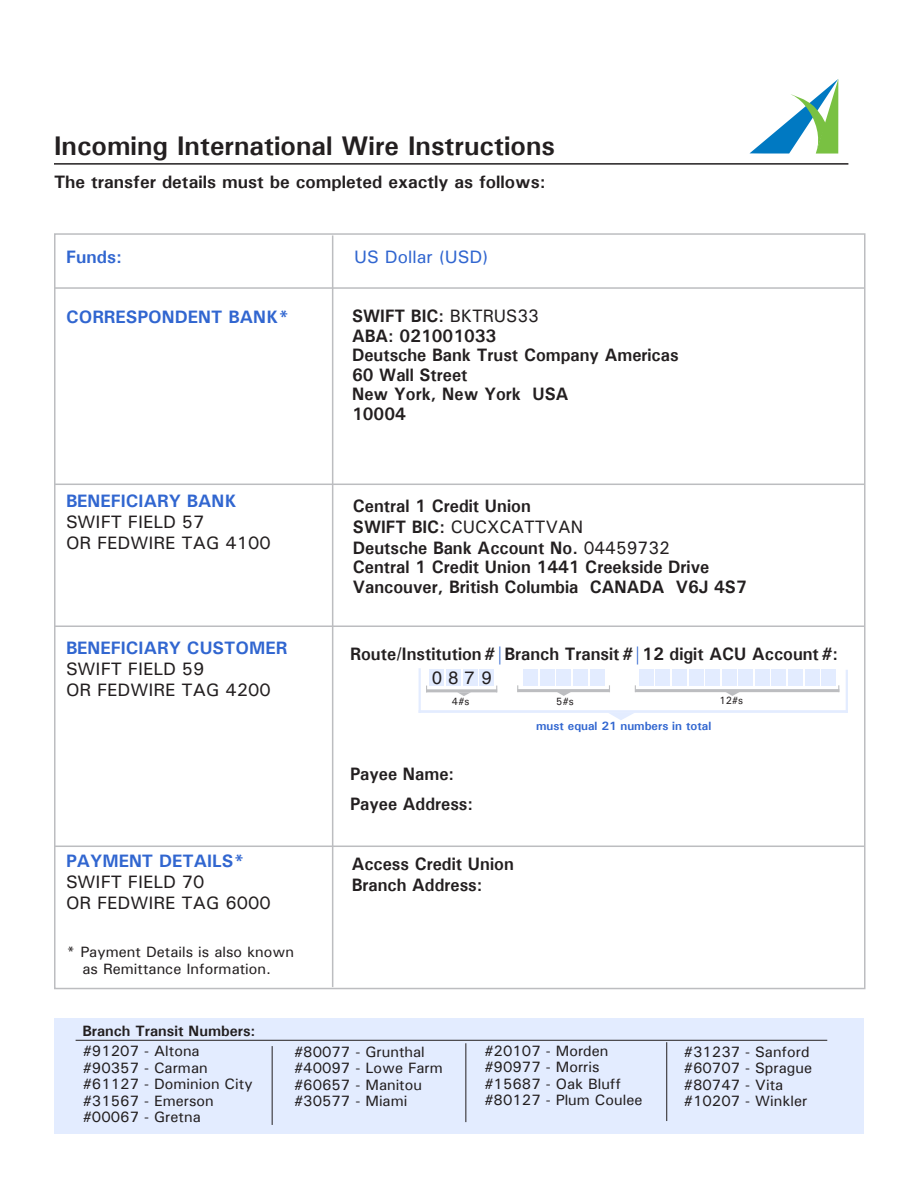
<style>
.page{position:relative;width:918px;height:1188px;background:#fff}
.page>*{position:absolute;margin:0;border:0;box-sizing:border-box;transform-origin:0 0}
.t1{font:700 27px "Univers ATT";color:#231f20}
.t2{font:700 18px "Univers ATT";color:#231f20;scale:.95 1}
.t3{font:18px "Univers ATT";color:#231f20}
.t4{font:700 18px "Univers ATT";color:#3166d0}
.t5{font:700 18px "Univers ATT";color:#231f20}
.t6{font:18px "Univers ATT";color:#231f20;scale:.95 1}
.t7{font:18px "Univers ATT";color:#3166d0}
.t8{font:18px "Helvetica";color:#231f20}
.t9{font:15px "Univers ATT";color:#231f20}
.t10{font:700 15px "Univers ATT";color:#231f20}
.t11{font:700 12px "Univers ATT";color:#3166d0}
.t12{font:10.5px "Univers ATT";color:#231f20;scale:.95 1}
.s1{font-weight:400}
.s2{font-weight:700}
.s3{color:#3166d0}
</style>
<div class="page">
<div style="left:54px;top:1018px;width:810px;height:116px;background:#e3ecff"></div>
<hr style="left:54px;top:163px;width:794px;height:2px;background:#231f20">
<svg style="left:750px;top:79px;width:88px;height:75px"></svg>
<hr style="left:54px;top:484px;width:810px;height:1px;background:#bcbdc0">
<hr style="left:54px;top:287px;width:810px;height:2px;background:#bcbdc0">
<hr style="left:54px;top:626px;width:810px;height:1px;background:#bcbdc0">
<hr style="left:54px;top:846px;width:810px;height:1px;background:#bcbdc0">
<hr style="left:332px;top:235px;width:1px;height:752px;background:#bcbdc0">
<hr style="left:272px;top:1046px;width:1px;height:79px;background:#231f20">
<hr style="left:465px;top:1043px;width:1px;height:79px;background:#231f20">
<hr style="left:666px;top:1042px;width:1px;height:79px;background:#231f20">
<hr style="left:76px;top:1040px;width:751px;height:1px;background:#231f20">
<svg style="left:421px;top:710px;width:425px;height:10px"></svg>
<hr style="left:846px;top:670px;width:2px;height:43px;background:#e3ecff">
<hr style="left:419px;top:668px;width:2px;height:45px;background:#e3ecff">
<svg style="left:426px;top:686px;width:71px;height:10px"></svg>
<svg style="left:517px;top:685px;width:93px;height:11px"></svg>
<svg style="left:635px;top:685px;width:204px;height:11px"></svg>
<div style="left:639px;top:669px;width:15px;height:17px;background:#e3ecff"></div>
<div style="left:656px;top:669px;width:14px;height:17px;background:#e3ecff"></div>
<div style="left:672px;top:669px;width:15px;height:17px;background:#e3ecff"></div>
<div style="left:689px;top:669px;width:14px;height:17px;background:#e3ecff"></div>
<div style="left:706px;top:669px;width:14px;height:17px;background:#e3ecff"></div>
<div style="left:722px;top:669px;width:15px;height:17px;background:#e3ecff"></div>
<div style="left:738px;top:669px;width:15px;height:17px;background:#e3ecff"></div>
<div style="left:755px;top:669px;width:14px;height:17px;background:#e3ecff"></div>
<div style="left:772px;top:669px;width:14px;height:17px;background:#e3ecff"></div>
<div style="left:788px;top:669px;width:15px;height:17px;background:#e3ecff"></div>
<div style="left:805px;top:669px;width:14px;height:17px;background:#e3ecff"></div>
<div style="left:821px;top:669px;width:14px;height:17px;background:#e3ecff"></div>
<div style="left:430px;top:670px;width:14px;height:16px;background:#e3ecff"></div>
<div style="left:446px;top:670px;width:15px;height:16px;background:#e3ecff"></div>
<div style="left:463px;top:670px;width:14px;height:16px;background:#e3ecff"></div>
<div style="left:479px;top:670px;width:15px;height:16px;background:#e3ecff"></div>
<div style="left:523px;top:670px;width:15px;height:16px;background:#e3ecff"></div>
<div style="left:540px;top:670px;width:15px;height:16px;background:#e3ecff"></div>
<div style="left:557px;top:670px;width:14px;height:16px;background:#e3ecff"></div>
<div style="left:573px;top:670px;width:15px;height:16px;background:#e3ecff"></div>
<div style="left:590px;top:670px;width:15px;height:16px;background:#e3ecff"></div>
<p class="t1" style="left:54px;top:129px;width:503px">Incoming International Wire Instructions</p>
<p class="t5" style="left:54px;top:171px;width:493px">The transfer details must be completed exactly as follows:</p>
<p class="t4" style="left:66px;top:246px;width:57px">Funds:</p>
<p class="t7" style="left:354px;top:246px;width:136px">US Dollar (USD)</p>
<p class="t4" style="left:66px;top:306px;width:225px">CORRESPONDENT BANK*</p>
<p class="t2" style="left:352px;top:305px;width:198px">SWIFT BIC: <span class="s1">BKTRUS33</span></p>
<p class="t2" style="left:352px;top:325px;width:153px">ABA: 021001033</p>
<p class="t2" style="left:352px;top:344px;width:345px">Deutsche Bank Trust Company Americas</p>
<p class="t2" style="left:352px;top:364px;width:123px">60 Wall Street</p>
<p class="t2" style="left:352px;top:383px;width:229px">New York, New York USA</p>
<p class="t2" style="left:352px;top:403px;width:58px">10004</p>
<p class="t4" style="left:66px;top:490px;width:172px">BENEFICIARY BANK</p>
<p class="t3" style="left:66px;top:511px;width:140px">SWIFT FIELD 57</p>
<p class="t3" style="left:66px;top:532px;width:206px">OR FEDWIRE TAG 4100</p>
<p class="t2" style="left:353px;top:495px;width:189px">Central 1 Credit Union</p>
<p class="t6" style="left:353px;top:515px;width:244px"><span class="s2">SWIFT BIC:</span> CUCXCATTVAN</p>
<p class="t2" style="left:353px;top:537px;width:335px">Deutsche Bank Account No. <span class="s1">04459732</span></p>
<p class="t2" style="left:353px;top:556px;width:377px">Central 1 Credit Union 1441 Creekside Drive</p>
<p class="t2" style="left:353px;top:576px;width:416px">Vancouver, British Columbia CANADA V6J 4S7</p>
<p class="t4" style="left:66px;top:637px;width:223px">BENEFICIARY CUSTOMER</p>
<p class="t3" style="left:66px;top:658px;width:140px">SWIFT FIELD 59</p>
<p class="t3" style="left:66px;top:679px;width:206px">OR FEDWIRE TAG 4200</p>
<p class="t2" style="left:350px;top:642px;width:515px">Route/Institution #<span class="s3">|</span>Branch Transit #<span class="s3">|</span>12 digit ACU Account #:</p>
<p class="t8" style="left:432px;top:664px;width:61px">0 8 7 9</p>
<p class="t12" style="left:452px;top:695px;width:20px">4#s</p>
<p class="t12" style="left:556px;top:695px;width:20px">5#s</p>
<p class="t12" style="left:719px;top:694px;width:27px">12#s</p>
<p class="t11" style="left:536px;top:718px;width:177px">must equal 21 numbers in total</p>
<p class="t2" style="left:350px;top:762px;width:111px">Payee Name:</p>
<p class="t2" style="left:350px;top:792px;width:131px">Payee Address:</p>
<p class="t4" style="left:66px;top:850px;width:180px">PAYMENT DETAILS*</p>
<p class="t3" style="left:66px;top:871px;width:140px">SWIFT FIELD 70</p>
<p class="t3" style="left:66px;top:892px;width:206px">OR FEDWIRE TAG 6000</p>
<p class="t9" style="left:66px;top:943px;width:230px">* Payment Details is also known</p>
<p class="t9" style="left:82px;top:959px;width:190px">as Remittance Information.</p>
<p class="t2" style="left:352px;top:853px;width:172px">Access Credit Union</p>
<p class="t2" style="left:352px;top:874px;width:139px">Branch Address:</p>
<p class="t10" style="left:82px;top:1022px;width:175px">Branch Transit Numbers:</p>
<p class="t9" style="left:82px;top:1042px;width:119px">#91207 - Altona</p>
<p class="t9" style="left:82px;top:1058px;width:127px">#90357 - Carman</p>
<p class="t9" style="left:82px;top:1075px;width:172px">#61127 - Dominion City</p>
<p class="t9" style="left:82px;top:1091px;width:133px">#31567 - Emerson</p>
<p class="t9" style="left:82px;top:1108px;width:120px">#00067 - Gretna</p>
<p class="t9" style="left:294px;top:1042px;width:133px">#80077 - Grunthal</p>
<p class="t9" style="left:294px;top:1059px;width:151px">#40097 - Lowe Farm</p>
<p class="t9" style="left:294px;top:1075px;width:130px">#60657 - Manitou</p>
<p class="t9" style="left:294px;top:1092px;width:115px">#30577 - Miami</p>
<p class="t9" style="left:484px;top:1041px;width:126px">#20107 - Morden</p>
<p class="t9" style="left:484px;top:1058px;width:117px">#90977 - Morris</p>
<p class="t9" style="left:484px;top:1074px;width:138px">#15687 - Oak Bluff</p>
<p class="t9" style="left:484px;top:1091px;width:160px">#80127 - Plum Coulee</p>
<p class="t9" style="left:684px;top:1042px;width:128px">#31237 - Sanford</p>
<p class="t9" style="left:684px;top:1059px;width:130px">#60707 - Sprague</p>
<p class="t9" style="left:684px;top:1075px;width:101px">#80747 - Vita</p>
<p class="t9" style="left:684px;top:1092px;width:125px">#10207 - Winkler</p>
</div>
